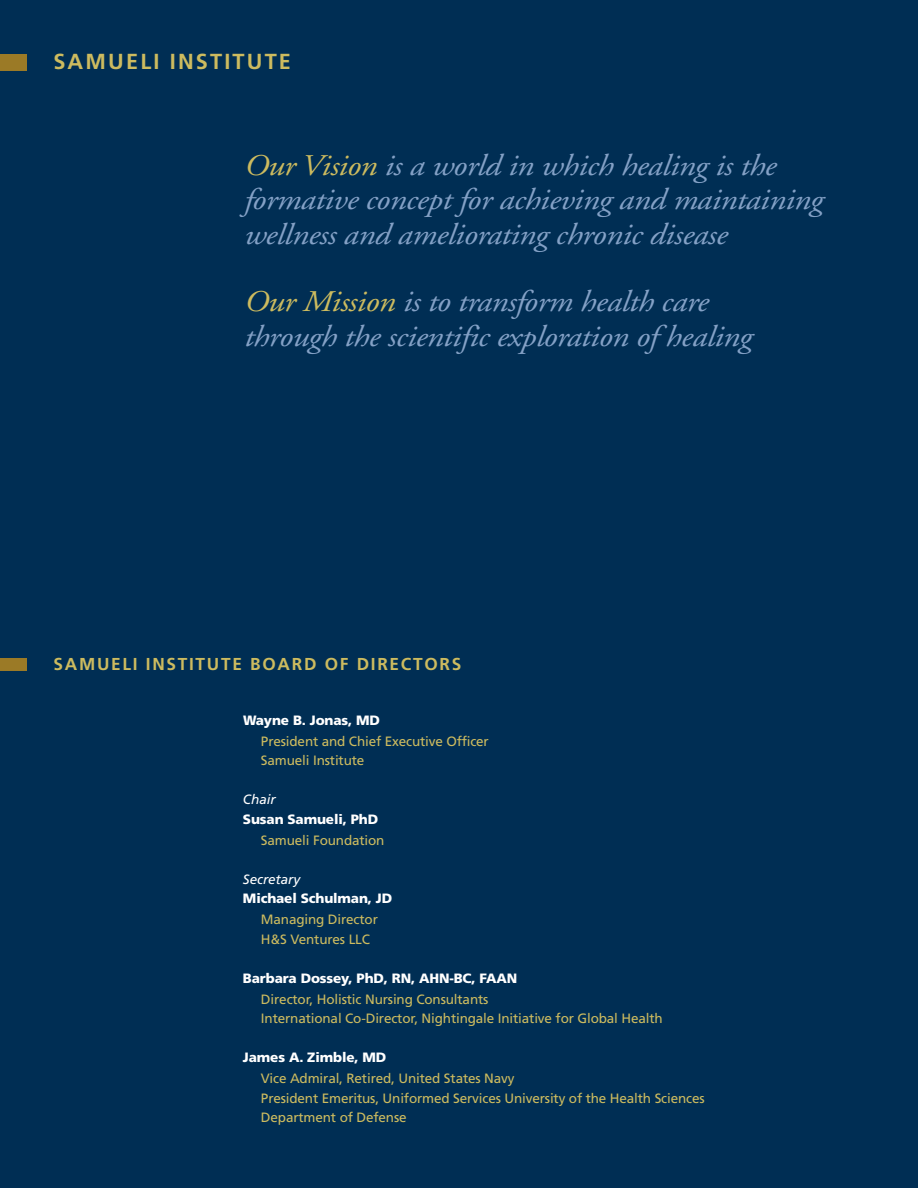
<style>
.page{position:relative;width:918px;height:1188px;background:#002e54}
.page>*{position:absolute;margin:0;border:0;box-sizing:border-box;transform-origin:0 0}
.t1{font:italic 30px/34.5px "Adobe Garamond";letter-spacing:-.015em;color:#84a1c6;scale:1.12 1}
.t2{font:700 21.75px "Frutiger";letter-spacing:.1em;color:#cdbb5f}
.t3{font:700 17.25px "Frutiger";letter-spacing:.1em;color:#cdbb5f}
.t4{font:13.5px/19.5px "Frutiger";letter-spacing:-.01em;color:#cdbb5f}
.t5{font:900 13.5px "Frutiger";letter-spacing:-.01em;color:#fff}
.t6{font:italic 13.5px "Frutiger";letter-spacing:-.005em;color:#fff}
.s1{color:#cdbb5f}
</style>
<div class="page">
<div style="left:0;top:54px;width:27px;height:16px;background:#9b7a26"></div>
<div style="left:0;top:658px;width:27px;height:12px;background:#9b7a26"></div>
<h2 class="t2" style="left:53px;top:53px;width:239px">SAMUELI INSTITUTE</h2>
<h1 class="t1" style="left:243px;top:151px;width:519px"><span class="s1">Our Vision</span> is a world in which healing is the formative concept for achieving and maintaining wellness and ameliorating chronic disease</h1>
<h1 class="t1" style="left:243px;top:288px;width:455px"><span class="s1">Our Mission</span> is to transform health care through the scientific exploration of healing</h1>
<p class="t3" style="left:54px;top:657px;width:409px">SAMUELI INSTITUTE BOARD OF DIRECTORS</p>
<p class="t5" style="left:243px;top:714px;width:139px">Wayne B. Jonas, MD</p>
<p class="t4" style="left:261px;top:732px;width:229px">President and Chief Executive Officer<br>Samueli Institute</p>
<p class="t6" style="left:243px;top:794px;width:34px">Chair</p>
<p class="t5" style="left:243px;top:813px;width:137px">Susan Samueli, PhD</p>
<p class="t4" style="left:261px;top:831px;width:125px">Samueli Foundation</p>
<p class="t6" style="left:243px;top:873px;width:59px">Secretary</p>
<p class="t5" style="left:243px;top:893px;width:151px">Michael Schulman, JD</p>
<p class="t4" style="left:261px;top:911px;width:118px">Managing Director<br>H&amp;S Ventures LLC</p>
<p class="t5" style="left:243px;top:972px;width:276px">Barbara Dossey, PhD, RN, AHN-BC, FAAN</p>
<p class="t4" style="left:261px;top:990px;width:403px">Director, Holistic Nursing Consultants<br>International Co-Director, Nightingale Initiative for Global Health</p>
<p class="t5" style="left:243px;top:1052px;width:145px">James A. Zimble, MD</p>
<p class="t4" style="left:261px;top:1070px;width:445px">Vice Admiral, Retired, United States Navy<br>President Emeritus, Uniformed Services University of the Health Sciences<br>Department of Defense</p>
</div>
